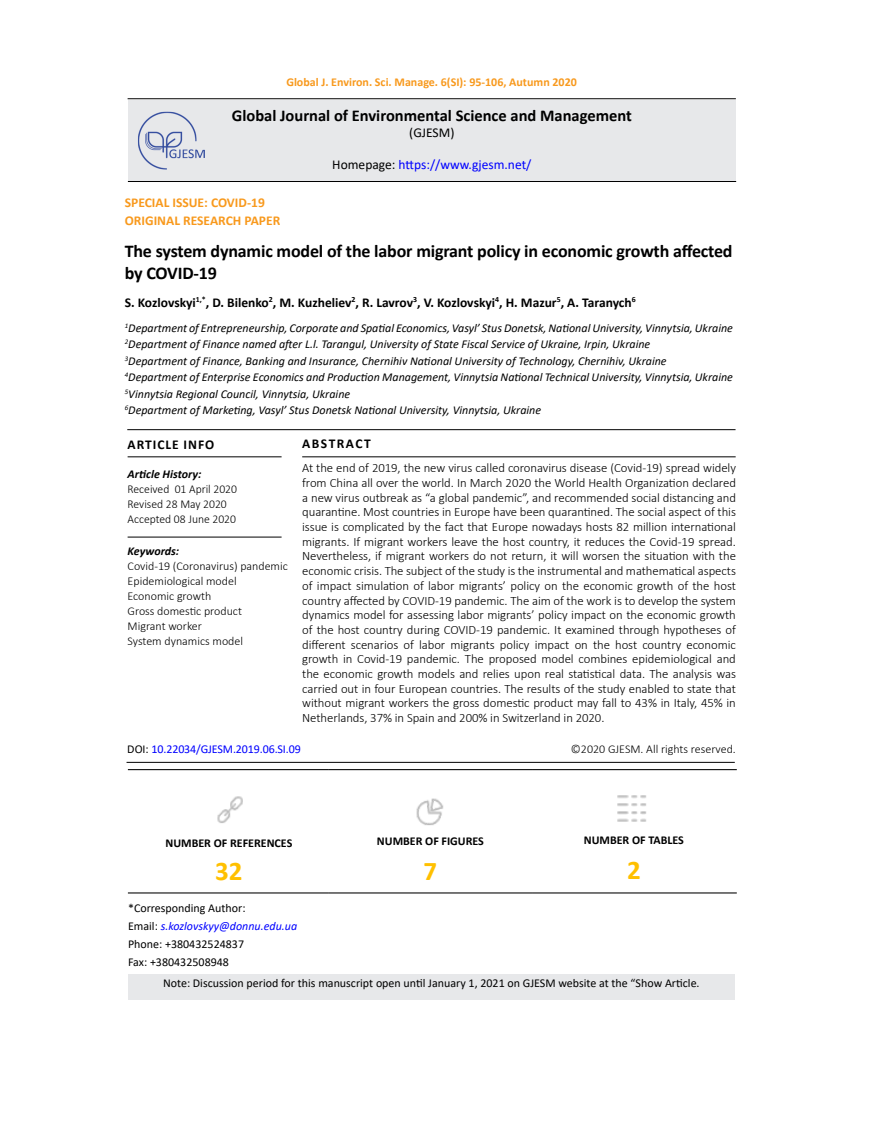
<style>
.page{position:relative;width:872px;height:1127px;background:#fff}
.page>*{position:absolute;margin:0;border:0;box-sizing:border-box;transform-origin:0 0}
.t1{font:700 27px "Calibri";color:#ffc000}
.t2{font:700 18px/21.6px "Calibri";letter-spacing:-.01em;color:#000}
.t3{font:700 16.5px "Calibri";color:#000}
.t4{font:700 13.5px "Calibri";color:#000}
.t5{font:700 13.5px/18px "Calibri";color:#f8991d}
.t6{font:13.5px "Calibri";color:#00f}
.t7{font:700 13.5px "Calibri";letter-spacing:.07em;color:#000}
.t8{font:700 13.5px "Calibri";letter-spacing:.11em;color:#000}
.t9{font:13.5px "Calibri";color:#000}
.t10{font:300 12.75px/14.7px "Calibri";letter-spacing:-.005em;color:#000;text-align:justify}
.t11{font:italic 12px/16.5px "Calibri";color:#000}
.t12{font:300 12px/15px "Calibri";color:#000}
.t13{font:12px/18px "Calibri";color:#000}
.t14{font:700 12px "Calibri";color:#f8991d}
.t15{font:700 12px "Calibri";color:#000}
.t16{font:12px "Calibri";letter-spacing:-.01em;color:#00f}
.t17{font:italic 700 12px "Calibri";color:#000}
.s1{color:#000}
.s2{font-style:italic;color:#00f}
</style>
<div class="page">
<hr style="left:128px;top:98px;width:608px;height:1px;background:#000">
<div style="left:128px;top:100px;width:608px;height:81px;background:#e7e8ea"></div>
<hr style="left:128px;top:456px;width:153px;height:1px;background:#000">
<hr style="left:302px;top:456px;width:433px;height:1px;background:#000">
<hr style="left:128px;top:537px;width:153px;height:1px;background:#000">
<hr style="left:127px;top:429px;width:608px;height:1px;background:#000">
<hr style="left:126px;top:762px;width:609px;height:1px;background:#000">
<hr style="left:128px;top:181px;width:608px;height:1px;background:#000">
<hr style="left:128px;top:769px;width:201px;height:1px;background:#000">
<hr style="left:329px;top:769px;width:203px;height:1px;background:#000">
<hr style="left:532px;top:769px;width:205px;height:1px;background:#000">
<hr style="left:128px;top:892px;width:201px;height:1px;background:#000">
<hr style="left:329px;top:892px;width:203px;height:1px;background:#000">
<hr style="left:532px;top:892px;width:205px;height:1px;background:#000">
<img style="left:217px;top:796px;width:26px;height:27px">
<img style="left:416px;top:798px;width:28px;height:28px">
<img style="left:617px;top:795px;width:30px;height:27px">
<div style="left:128px;top:974px;width:607px;height:25px;background:#e7e8ea"></div>
<img style="left:138px;top:111px;width:67px;height:59px">
<p class="t14" style="left:286px;top:74px;width:292px">Global J. Environ. Sci. Manage. 6(SI): 95-106, Autumn 2020</p>
<p class="t3" style="left:232px;top:104px;width:401px">Global Journal of Environmental Science and Management</p>
<p class="t9" style="left:409px;top:123px;width:47px">(GJESM)</p>
<p class="t6" style="left:332px;top:156px;width:201px"><span class="s1">Homepage:</span> https://www.gjesm.net/</p>
<p class="t5" style="left:125px;top:193px;width:157px">SPECIAL ISSUE: COVID-19<br>ORIGINAL RESEARCH PAPER</p>
<h2 class="t2" style="left:125px;top:240px;width:609px">The system dynamic model of the labor migrant policy in economic growth affected by COVID-19</h2>
<p class="t4" style="left:125px;top:293px;width:512px">S. Kozlovskyi<sup>1,*</sup>, D. Bilenko<sup>2</sup>, M. Kuzheliev<sup>2</sup>, R. Lavrov<sup>3</sup>, V. Kozlovskyi<sup>4</sup>, H. Mazur<sup>5</sup>, A. Taranych<sup>6</sup></p>
<p class="t11" style="left:125px;top:319px;width:610px"><sup>1</sup>Department of Entrepreneurship, Corporate and Spatial Economics, Vasyl’ Stus Donetsk, National University, Vinnytsia, Ukraine <sup>2</sup>Department of Finance named after L.l. Tarangul, University of State Fiscal Service of Ukraine, Irpin, Ukraine<br><sup>3</sup>Department of Finance, Banking and Insurance, Chernihiv National University of Technology, Chernihiv, Ukraine<br><sup>4</sup>Department of Enterprise Economics and Production Management, Vinnytsia National Technical University, Vinnytsia, Ukraine <sup>5</sup>Vinnytsia Regional Council, Vinnytsia, Ukraine<br><sup>6</sup>Department of Marketing, Vasyl’ Stus Donetsk National University, Vinnytsia, Ukraine</p>
<p class="t8" style="left:302px;top:434px;width:70px">ABSTRACT</p>
<p class="t7" style="left:128px;top:434px;width:88px">ARTICLE INFO</p>
<p class="t17" style="left:128px;top:465px;width:75px">Article History:</p>
<p class="t12" style="left:128px;top:481px;width:111px">Received 01 April 2020<br>Revised 28 May 2020<br>Accepted 08 June 2020</p>
<p class="t17" style="left:128px;top:543px;width:53px">Keywords:</p>
<p class="t12" style="left:128px;top:559px;width:162px">Covid-19 (Coronavirus) pandemic<br>Epidemiological model<br>Economic growth<br>Gross domestic product<br>Migrant worker<br>System dynamics model</p>
<p class="t10" style="left:302px;top:460px;width:435px">At the end of 2019, the new virus called coronavirus disease (Covid-19) spread widely from China all over the world. In March 2020 the World Health Organization declared a new virus outbreak as “a global pandemic”, and recommended social distancing and quarantine. Most countries in Europe have been quarantined. The social aspect of this issue is complicated by the fact that Europe nowadays hosts 82 million international migrants. If migrant workers leave the host country, it reduces the Covid-19 spread.<br>Nevertheless, if migrant workers do not return, it will worsen the situation with the economic crisis. The subject of the study is the instrumental and mathematical aspects of impact simulation of labor migrants’ policy on the economic growth of the host country affected by COVID-19 pandemic. The aim of the work is to develop the system dynamics model for assessing labor migrants’ policy impact on the economic growth of the host country during COVID-19 pandemic. It examined through hypotheses of different scenarios of labor migrants policy impact on the host country economic growth in Covid-19 pandemic. The proposed model combines epidemiological and the economic growth models and relies upon real statistical data. The analysis was carried out in four European countries. The results of the study enabled to state that without migrant workers the gross domestic product may fall to 43% in Italy, 45% in Netherlands, 37% in Spain and 200% in Switzerland in 2020.</p>
<p class="t12" style="left:571px;top:741px;width:166px">©2020 GJESM. All rights reserved.</p>
<p class="t16" style="left:127px;top:740px;width:175px"><span class="s1">DOI:</span> 10.22034/GJESM.2019.06.SI.09</p>
<p class="t15" style="left:165px;top:834px;width:128px">NUMBER OF REFERENCES</p>
<h1 class="t1" style="left:215px;top:852px;width:29px">32</h1>
<p class="t13" style="left:128px;top:898px;width:171px">*Corresponding Author:<br>Email: <span class="s2">s.kozlovskyy@donnu.edu.ua<br></span>Phone: +380432524837<br>Fax: +380432508948</p>
<p class="t15" style="left:377px;top:832px;width:108px">NUMBER OF FIGURES</p>
<h1 class="t1" style="left:423px;top:852px;width:15px">7</h1>
<p class="t15" style="left:584px;top:831px;width:102px">NUMBER OF TABLES</p>
<h1 class="t1" style="left:627px;top:851px;width:15px">2</h1>
<p class="t13" style="left:163px;top:974px;width:538px">Note: Discussion period for this manuscript open until January 1, 2021 on GJESM website at the “Show Article.</p>
</div>
